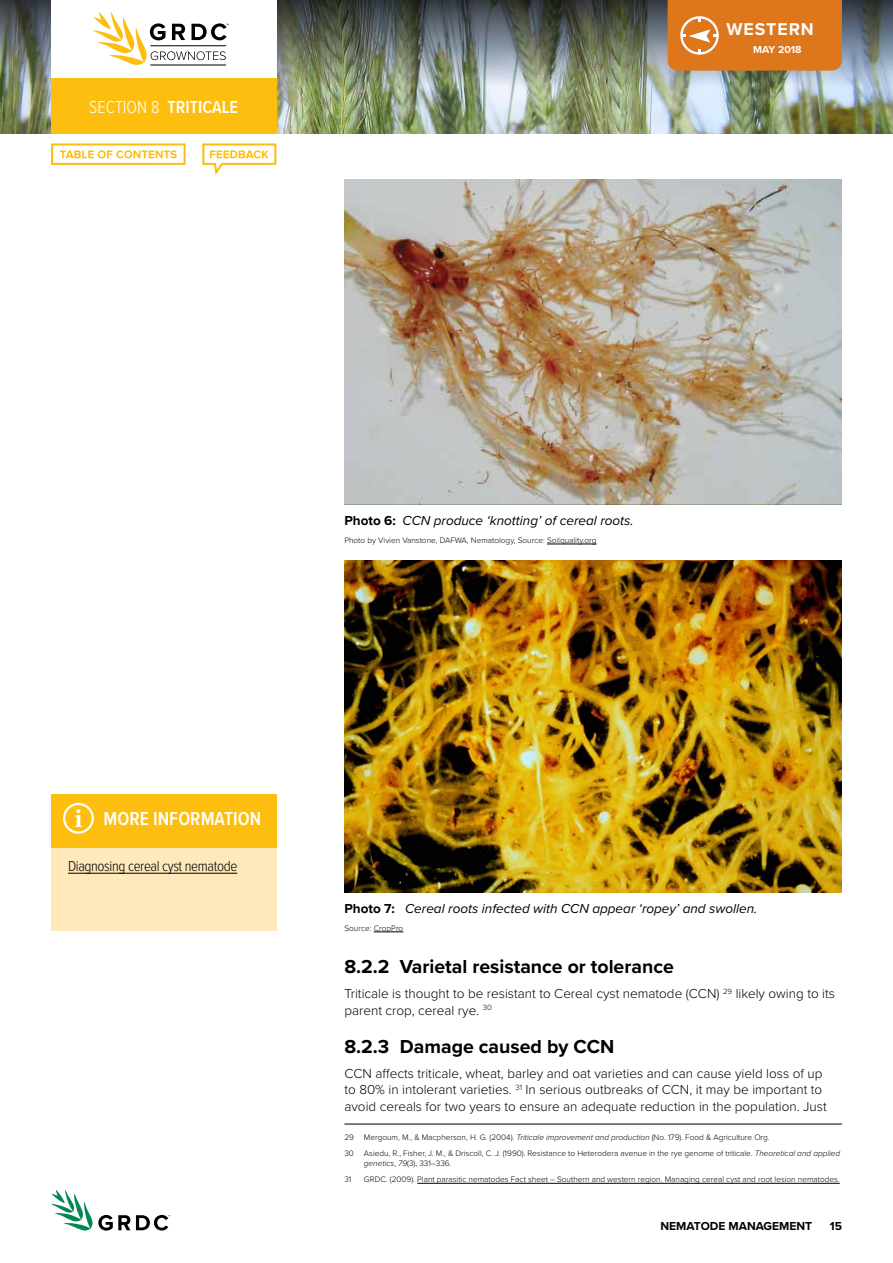
<style>
.page{position:relative;width:893px;height:1263px;background:#fff}
.page>*{position:absolute;margin:0;border:0;box-sizing:border-box;transform-origin:0 0}
.t1{font:700 19.5px "Proxima Nova";color:#000}
.t2{font:600 19.5px "Proxima Nova Cond";color:#fff}
.t3{font:600 18px "Proxima Nova Cond";color:#fff}
.t4{font:700 17.7px "Proxima Nova";letter-spacing:.05em;color:#fff}
.t5{font:300 15px "Proxima Nova Cond";letter-spacing:-.025em;color:#000}
.t6{font:300 13.5px/16.5px "Proxima Nova";color:#000}
.t7{font:italic 13.5px "Proxima Nova";color:#000}
.t8{font:700 12px "Proxima Nova";color:#000}
.t9{font:700 10.5px "Proxima Nova";color:#fff}
.t10{font:300 8.25px/16.2px "Proxima Nova";color:#000}
.s1{font-weight:300}
.s2{font-weight:700;font-style:normal}
.s3{font-family:"Minion Pro";font-weight:700;font-size:27px}
.s4{font-style:italic}
</style>
<div class="page">
<img style="left:0;top:117px;width:893px;height:16px">
<img style="left:0;top:0;width:893px;height:117px">
<svg style="left:51px;top:1190px;width:119px;height:41px"></svg>
<div style="left:51px;top:0;width:225px;height:81px;background:#fff"></div>
<div style="left:51px;top:78px;width:225px;height:55px;background:#febe10"></div>
<div style="left:668px;top:0;width:174px;height:71px;background:#de761c"></div>
<hr style="left:150px;top:65px;width:76px;height:1px;background:#000">
<svg style="left:93px;top:12px;width:136px;height:53px"></svg>
<hr style="left:547px;top:544px;width:50px;height:1px;background:#000">
<svg style="left:374px;top:931px;width:29px;height:1px"></svg>
<img style="left:344px;top:180px;width:498px;height:325px">
<img style="left:344px;top:561px;width:498px;height:332px">
<hr style="left:344px;top:1124px;width:498px;height:1px;background:#000">
<hr style="left:417px;top:1183px;width:423px;height:1px;background:#000">
<div style="left:51px;top:795px;width:225px;height:136px;background:#ffe8ba"></div>
<hr style="left:68px;top:873px;width:169px;height:1px;background:#000">
<div style="left:51px;top:794px;width:225px;height:53px;background:#febe10"></div>
<div style="left:63px;top:803px;width:31px;height:31px;border:2px solid #fff;border-radius:50%"></div>
<svg style="left:51px;top:143px;width:135px;height:22px"></svg>
<svg style="left:202px;top:143px;width:74px;height:32px"></svg>
<h2 class="t3" style="left:89px;top:94px;width:96px"><span class="s1">Section 8</span> TRITICALE</h2>
<h3 class="t4" style="left:726px;top:19px;width:89px">WESTERN</h3>
<p class="t9" style="left:753px;top:41px;width:50px">May 2018</p>
<h3 class="t7" style="left:344px;top:510px;width:291px"><span class="s2">Photo 6:</span> CCN produce ‘knotting’ of cereal roots.</h3>
<p class="t10" style="left:344px;top:532px;width:254px">Photo by Vivien Vanstone, DAFWA, Nematology, Source: Soilquality.org</p>
<h1 class="t2" style="left:74px;top:804px;width:188px"><span class="s3">i</span> MORE INFORMATION</h1>
<h3 class="t5" style="left:68px;top:855px;width:171px">Diagnosing cereal cyst nematode</h3>
<h3 class="t7" style="left:344px;top:898px;width:414px"><span class="s2">Photo 7:</span> Cereal roots infected with CCN appear ‘ropey’ and swollen.</h3>
<p class="t10" style="left:344px;top:919px;width:60px">Source: CropPro</p>
<h1 class="t1" style="left:344px;top:952px;width:331px">8.2.2 Varietal resistance or tolerance</h1>
<h3 class="t6" style="left:344px;top:984px;width:492px">Triticale is thought to be resistant to Cereal cyst nematode (CCN) <sup>29</sup> likely owing to its parent crop, cereal rye. <sup>30</sup></h3>
<h1 class="t1" style="left:344px;top:1031px;width:269px">8.2.3 Damage caused by CCN</h1>
<p class="t6" style="left:344px;top:1064px;width:484px">CCN affects triticale, wheat, barley and oat varieties and can cause yield loss of up to 80% in intolerant varieties. <sup>31</sup> In serious outbreaks of CCN, it may be important to avoid cereals for two years to ensure an adequate reduction in the population. Just</p>
<p class="t10" style="left:344px;top:1129px;width:497px">29 Mergoum, M., &amp; Macpherson, H. G. (2004). <span class="s4">Triticale improvement and production</span> (No. 179). Food &amp; Agriculture Org.<br>30 Asiedu, R., Fisher, J. M., &amp; Driscoll, C. J. (1990). Resistance to Heterodera avenue in the rye genome of triticale. <span class="s4">Theoretical and applied</span></p>
<p class="t10" style="left:364px;top:1155px;width:89px"><span class="s4">genetics</span>, <span class="s4">79</span>(3), 331–336.</p>
<p class="t10" style="left:344px;top:1171px;width:9px">31</p>
<p class="t10" style="left:364px;top:1171px;width:477px">GRDC. (2009). Plant parasitic nematodes Fact sheet – Southern and western region. Managing cereal cyst and root lesion nematodes.</p>
<h3 class="t8" style="left:660px;top:1217px;width:153px">nematode management</h3>
<h3 class="t8" style="left:830px;top:1217px;width:14px">15</h3>
</div>
